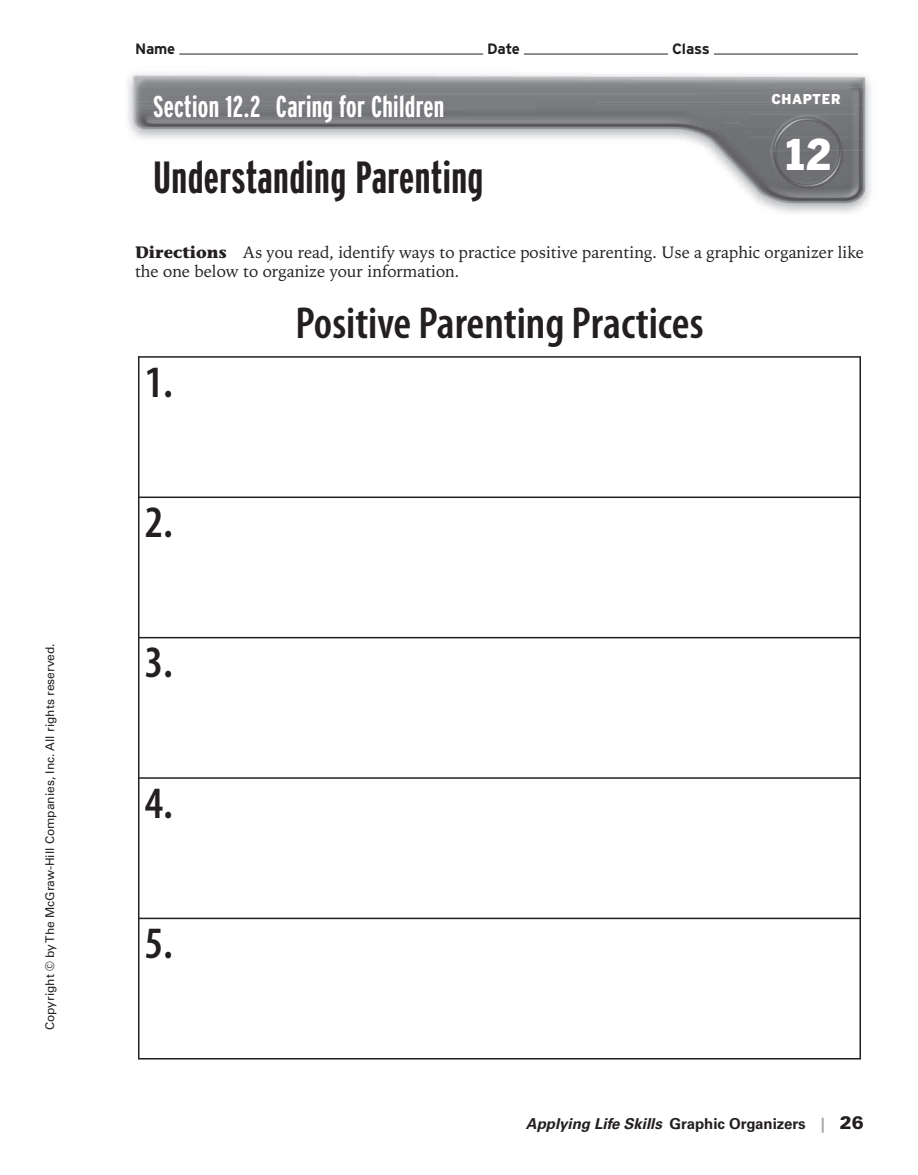
<style>
.page{position:relative;width:918px;height:1175px;background:#fff}
.page>*{position:absolute;margin:0;border:0;box-sizing:border-box;transform-origin:0 0}
.t1{font:600 condensed 45px "Myriad Pro";color:#231f20}
.t2{font:700 extra-condensed 45px "Interstate";letter-spacing:.01em;color:#231f20}
.t3{font:900 42px "Bureau Gothic";color:#fff}
.t4{font:700 extra-condensed 30px "Interstate";letter-spacing:.01em;color:#fff}
.t5{font:16.5px/19.5px "Iowan Old Style BT";color:#231f20}
.t6{font:italic 700 15px "Univers";color:#231f20}
.t7{font:700 15px "Interstate";letter-spacing:-.01em;color:#231f20}
.t8{font:900 13.5px "Bureau Gothic";letter-spacing:.05em;color:#fff}
.t9{font:12px "Univers";color:#231f20}
.s1{font-family:"Stone Informal Std";font-weight:700}
.s2{font-style:normal}
.s3{font-style:normal;color:#a8a9ad}
.s4{font-weight:900;font-style:normal;font-size:18px}
</style>
<div class="page">
<img style="left:127px;top:73px;width:744px;height:140px">
<hr style="left:179px;top:54px;width:304px;height:1px;background:#231f20">
<hr style="left:524px;top:54px;width:144px;height:1px;background:#231f20">
<hr style="left:714px;top:54px;width:144px;height:1px;background:#231f20">
<hr style="left:138px;top:356px;width:723px;height:2px;background:#231f20">
<hr style="left:138px;top:358px;width:1px;height:138px;background:#231f20">
<hr style="left:860px;top:358px;width:1px;height:138px;background:#231f20">
<hr style="left:138px;top:496px;width:723px;height:2px;background:#231f20">
<hr style="left:138px;top:498px;width:1px;height:139px;background:#231f20">
<hr style="left:860px;top:498px;width:1px;height:139px;background:#231f20">
<hr style="left:138px;top:637px;width:723px;height:1px;background:#231f20">
<hr style="left:138px;top:638px;width:1px;height:139px;background:#231f20">
<hr style="left:860px;top:638px;width:1px;height:139px;background:#231f20">
<hr style="left:138px;top:777px;width:723px;height:1px;background:#231f20">
<hr style="left:138px;top:778px;width:1px;height:139px;background:#231f20">
<hr style="left:860px;top:778px;width:1px;height:139px;background:#231f20">
<hr style="left:138px;top:917px;width:723px;height:2px;background:#231f20">
<hr style="left:138px;top:919px;width:1px;height:139px;background:#231f20">
<hr style="left:860px;top:919px;width:1px;height:139px;background:#231f20">
<hr style="left:138px;top:1058px;width:723px;height:1px;background:#231f20">
<p class="t9" style="left:45px;top:1030px;width:388px;rotate:-90deg">Copyright © by The McGraw-Hill Companies, Inc. All rights reserved.</p>
<p class="t7" style="left:135px;top:43px;width:42px">Name</p>
<p class="t7" style="left:487px;top:43px;width:34px">Date</p>
<p class="t7" style="left:672px;top:43px;width:39px">Class</p>
<p class="t4" style="left:153px;top:95px;width:293px">Section 12.2 Caring for Children</p>
<p class="t2" style="left:153px;top:160px;width:332px">Understanding Parenting</p>
<p class="t8" style="left:771px;top:94px;width:71px">CHAPTER</p>
<p class="t3" style="left:785px;top:138px;width:48px">12</p>
<p class="t5" style="left:135px;top:244px;width:730px"><span class="s1">Directions</span> As you read, identify ways to practice positive parenting. Use a graphic organizer like the one below to organize your information.</p>
<p class="t1" style="left:145px;top:365px;width:30px">1.</p>
<p class="t1" style="left:145px;top:506px;width:30px">2.</p>
<p class="t1" style="left:145px;top:646px;width:30px">3.</p>
<p class="t1" style="left:145px;top:786px;width:30px">4.</p>
<p class="t1" style="left:145px;top:926px;width:30px">5.</p>
<p class="t1" style="left:296px;top:307px;width:409px">Positive Parenting Practices</p>
<p class="t6" style="left:526px;top:1118px;width:340px">Applying Life Skills <span class="s2">Graphic Organizers</span> <span class="s3">|</span> <span class="s4">26</span></p>
</div>
